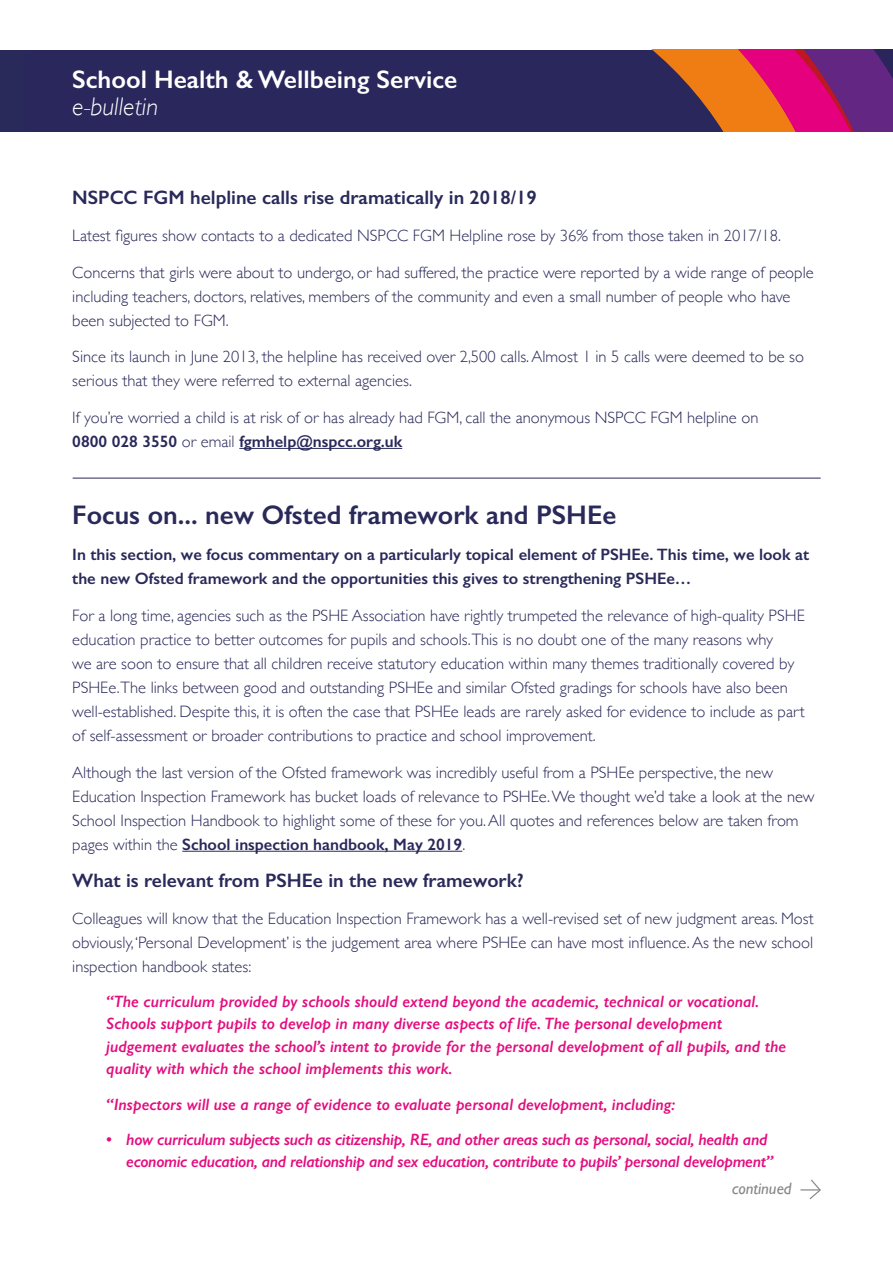
<style>
.page{position:relative;width:893px;height:1263px;background:#fff}
.page>*{position:absolute;margin:0;border:0;box-sizing:border-box;transform-origin:0 0}
.t1{font:600 27px "Gill Sans";color:#29295a}
.t2{font:600 25.5px "Gill Sans";color:#fff}
.t3{font:italic 300 25.5px "Gill Sans";color:#fff}
.t4{font:600 19.5px "Gill Sans";color:#29295a}
.t5{font:300 16.5px/24px "Gill Sans";color:#29295a}
.t6{font:italic 600 16.5px/22.5px "Gill Sans";color:#e40d7f}
.t7{font:italic 600 16.5px/22.5px "Gill Sans";letter-spacing:-.02em;color:#e40d7f}
.t8{font:600 16.5px/24px "Gill Sans";color:#29295a}
.t9{font:italic 16.5px "Gill Sans";color:#878787}
.s1{font-weight:600}
</style>
<div class="page">
<div style="left:0;top:50px;width:893px;height:82px;background:#29295a"></div>
<svg style="left:652px;top:50px;width:241px;height:82px"></svg>
<hr style="left:239px;top:448px;width:163px;height:1px;background:#29295a">
<hr style="left:182px;top:851px;width:280px;height:1px;background:#29295a">
<svg style="left:801px;top:1179px;width:20px;height:21px"></svg>
<hr style="left:73px;top:478px;width:748px;height:1px;background:#29295a">
<h2 class="t2" style="left:72px;top:64px;width:387px">School Health &amp; Wellbeing Service</h2>
<h2 class="t3" style="left:72px;top:92px;width:87px">e-bulletin</h2>
<p class="t4" style="left:72px;top:186px;width:466px">NSPCC FGM helpline calls rise dramatically in 2018/19</p>
<p class="t5" style="left:72px;top:223px;width:710px">Latest figures show contacts to a dedicated NSPCC FGM Helpline rose by 36% from those taken in 2017/18.</p>
<p class="t5" style="left:72px;top:259px;width:743px">Concerns that girls were about to undergo, or had suffered, the practice were reported by a wide range of people including teachers, doctors, relatives, members of the community and even a small number of people who have been subjected to FGM.</p>
<p class="t5" style="left:72px;top:344px;width:733px">Since its launch in June 2013, the helpline has received over 2,500 calls. Almost 1 in 5 calls were deemed to be so serious that they were referred to external agencies.</p>
<p class="t5" style="left:72px;top:405px;width:688px">If you’re worried a child is at risk of or has already had FGM, call the anonymous NSPCC FGM helpline on<br><span class="s1">0800 028 3550</span> or email <span class="s1">fgmhelp@nspcc.org.uk</span></p>
<h1 class="t1" style="left:72px;top:498px;width:546px">Focus on... new Ofsted framework and PSHEe</h1>
<p class="t8" style="left:72px;top:543px;width:738px">In this section, we focus commentary on a particularly topical element of PSHEe. This time, we look at the new Ofsted framework and the opportunities this gives to strengthening PSHEe…</p>
<p class="t5" style="left:72px;top:603px;width:734px">For a long time, agencies such as the PSHE Association have rightly trumpeted the relevance of high-quality PSHE education practice to better outcomes for pupils and schools.This is no doubt one of the many reasons why<br>we are soon to ensure that all children receive statutory education within many themes traditionally covered by PSHEe.The links between good and outstanding PSHEe and similar Ofsted gradings for schools have also been well-established. Despite this, it is often the case that PSHEe leads are rarely asked for evidence to include as part of self-assessment or broader contributions to practice and school improvement.</p>
<p class="t5" style="left:72px;top:760px;width:744px">Although the last version of the Ofsted framework was incredibly useful from a PSHEe perspective, the new Education Inspection Framework has bucket loads of relevance to PSHEe. We thought we’d take a look at the new School Inspection Handbook to highlight some of these for you. All quotes and references below are taken from pages within the <span class="s1">School inspection handbook, May 2019</span>.</p>
<p class="t4" style="left:72px;top:868px;width:453px">What is relevant from PSHEe in the new framework?</p>
<p class="t5" style="left:72px;top:905px;width:743px;text-align:justify">Colleagues will know that the Education Inspection Framework has a well-revised set of new judgment areas. Most obviously, ‘Personal Development’ is the judgement area where PSHEe can have most influence. As the new school inspection handbook states:</p>
<p class="t6" style="left:106px;top:990px;width:682px">“The curriculum provided by schools should extend beyond the academic, technical or vocational.<br>Schools support pupils to develop in many diverse aspects of life. The personal development judgement evaluates the school’s intent to provide for the personal development of all pupils, and the quality with which the school implements this work.</p>
<p class="t6" style="left:106px;top:1092px;width:570px">“Inspectors will use a range of evidence to evaluate personal development, including:</p>
<p class="t7" style="left:126px;top:1128px;width:648px;text-indent:-20px">• how curriculum subjects such as citizenship, RE, and other areas such as personal, social, health and economic education, and relationship and sex education, contribute to pupils’ personal development”</p>
<p class="t9" style="left:732px;top:1179px;width:61px">continued</p>
</div>
